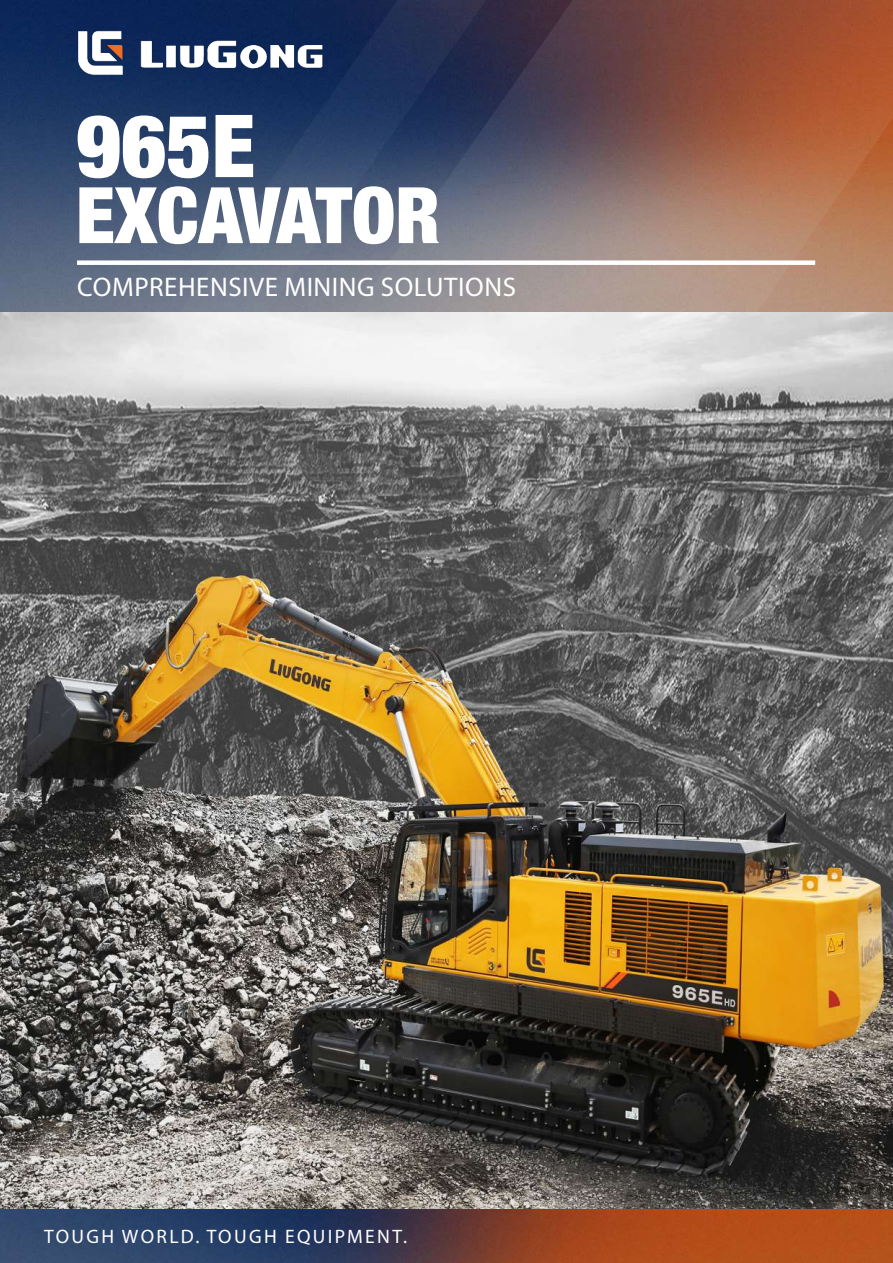
<style>
.page{position:relative;width:893px;height:1263px;background:#fff}
.page>*{position:absolute;margin:0;border:0;box-sizing:border-box;transform-origin:0 0}
.t1{font:900 condensed 87px "Helvetica Neue LT Pro";color:#fff}
.t2{font:900 condensed 78px "Helvetica Neue LT Pro";color:#fff}
.t3{font:27px "Myriad Pro";letter-spacing:.02em;color:#fff}
.t4{font:19.5px "Myriad Pro";letter-spacing:.12em;color:#fff}
</style>
<div class="page">
<img style="left:0;top:965px;width:893px;height:244px">
<svg style="left:0;top:1209px;width:893px;height:54px;background:#69433f"></svg>
<img style="left:495px;top:0;width:398px;height:965px">
<svg style="left:0;top:0;width:495px;height:965px;background:#6b6c6e"></svg>
<h1 class="t1" style="left:76px;top:94px;width:181px">965E</h1>
<h2 class="t2" style="left:76px;top:169px;width:366px">EXCAVATOR</h2>
<p class="t3" style="left:77px;top:270px;width:440px">COMPREHENSIVE MINING SOLUTIONS</p>
<p class="t4" style="left:44px;top:1224px;width:364px">TOUGH WORLD. TOUGH EQUIPMENT.</p>
</div>
